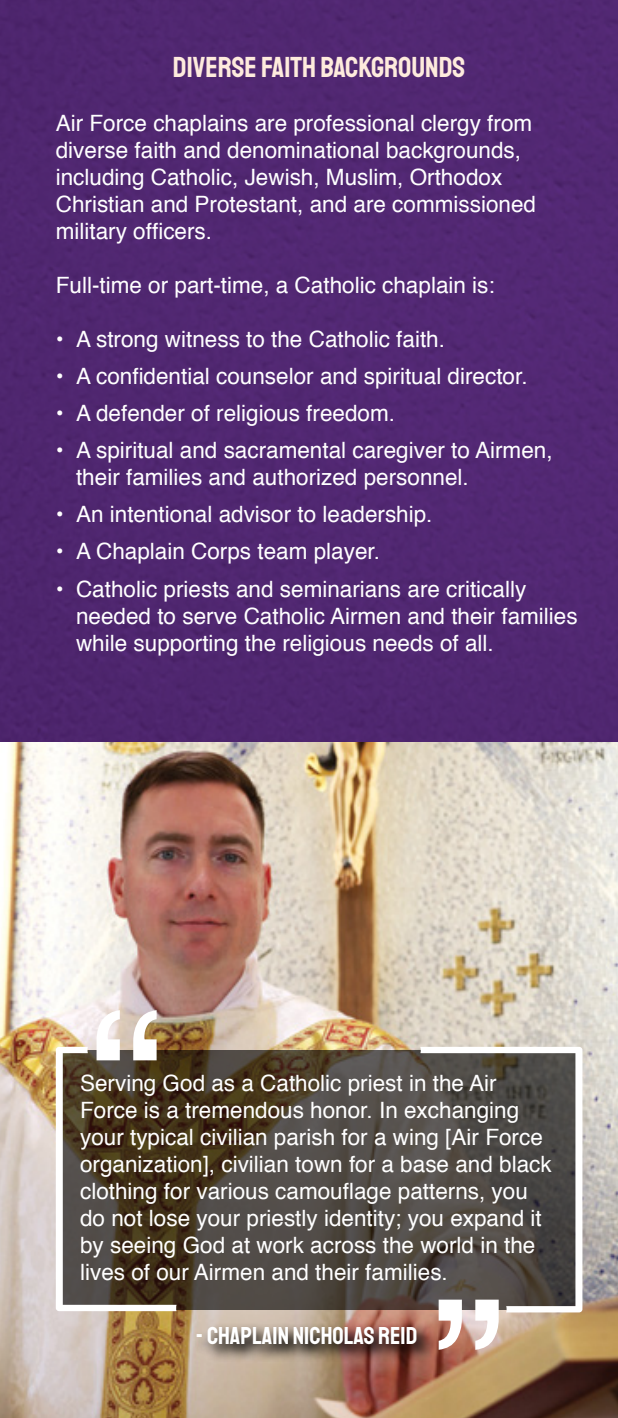
<style>
.page{position:relative;width:618px;height:1418px;background:#fff}
.page>*{position:absolute;margin:0;border:0;box-sizing:border-box;transform-origin:0 0}
.t1{font:29.25px "Staatliches";color:#feebdd}
.t2{font:24.75px "Staatliches";color:#fff}
.t3{font:22.5px/27px "Helvetica";color:#fff}
</style>
<div class="page">
<div style="left:0;top:0;width:618px;height:742px;background:#502771"></div>
<img style="left:0;top:742px;width:618px;height:676px">
<svg style="left:177px;top:1050px;width:243px;height:259px;background:#4e463c"></svg>
<svg style="left:420px;top:1046px;width:162px;height:266px;background:#5a5652"></svg>
<svg style="left:56px;top:1010px;width:121px;height:301px;background:#695c4c"></svg>
<svg style="left:439px;top:1299px;width:60px;height:50px"></svg>
<svg style="left:193px;top:1323px;width:242px;height:38px;background:#896e61"></svg>
<h1 class="t1" style="left:173px;top:47px;width:294px">DIVERSE FAITH BACKGROUNDS</h1>
<p class="t3" style="left:56px;top:110px;width:482px">Air Force chaplains are professional clergy from diverse faith and denominational backgrounds, including Catholic, Jewish, Muslim, Orthodox Christian and Protestant, and are commissioned military officers.</p>
<p class="t3" style="left:56px;top:272px;width:440px">Full-time or part-time, a Catholic chaplain is:</p>
<p class="t3" style="left:56px;top:326px;width:391px">• A strong witness to the Catholic faith.</p>
<p class="t3" style="left:56px;top:363px;width:473px">• A confidential counselor and spiritual director.</p>
<p class="t3" style="left:56px;top:400px;width:341px">• A defender of religious freedom.</p>
<p class="t3" style="left:76px;top:437px;width:478px;text-indent:-20px">• A spiritual and sacramental caregiver to Airmen, their families and authorized personnel.</p>
<p class="t3" style="left:56px;top:501px;width:378px">• An intentional advisor to leadership.</p>
<p class="t3" style="left:56px;top:539px;width:326px">• A Chaplain Corps team player.</p>
<p class="t3" style="left:76px;top:576px;width:503px;text-indent:-20px">• Catholic priests and seminarians are critically needed to serve Catholic Airmen and their families while supporting the religious needs of all.</p>
<p class="t3" style="left:80px;top:1070px;width:473px">Serving God as a Catholic priest in the Air Force is a tremendous honor. In exchanging your typical civilian parish for a wing [Air Force organization], civilian town for a base and black clothing for various camouflage patterns, you do not lose your priestly identity; you expand it by seeing God at work across the world in the lives of our Airmen and their families.</p>
<p class="t2" style="left:196px;top:1319px;width:223px">- CHAPLAIN NICHOLAS REID</p>
</div>
